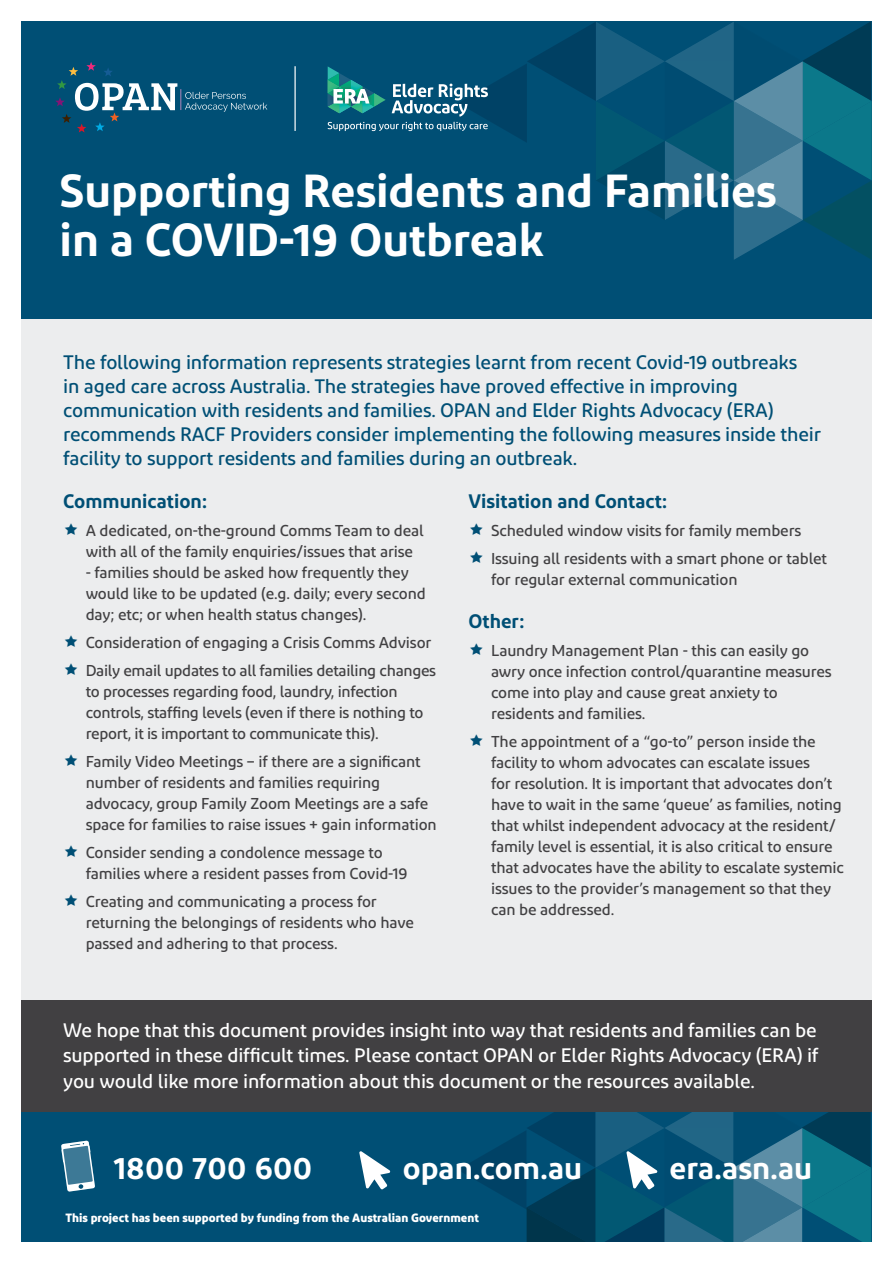
<style>
.page{position:relative;width:893px;height:1263px;background:#fff}
.page>*{position:absolute;margin:0;border:0;box-sizing:border-box;transform-origin:0 0}
.t1{font:600 46.35px/48.9px "Diodrum";color:#fff}
.t2{font:600 31.2px "Diodrum";color:#fff}
.t3{font:500 19.5px/24px "Diodrum";letter-spacing:-.01em;color:#004f75}
.t4{font:500 19.5px/25.5px "Diodrum";letter-spacing:-.01em;color:#fff;text-align:justify}
.t5{font:600 19.5px "Diodrum";color:#004f75}
.t6{font:500 15.75px/21px "Diodrum";letter-spacing:-.01em;color:#414042}
.t7{font:700 12px "Diodrum";color:#fff}
</style>
<div class="page">
<div style="left:21px;top:21px;width:851px;height:298px;background:#004f75"></div>
<svg style="left:55px;top:62px;width:212px;height:71px"></svg>
<svg style="left:328px;top:21px;width:544px;height:239px"></svg>
<hr style="left:294px;top:66px;width:2px;height:65px;background:#fff">
<div style="left:21px;top:319px;width:851px;height:722px;background:#ecedee"></div>
<div style="left:21px;top:1001px;width:851px;height:118px;background:#414042"></div>
<div style="left:21px;top:1112px;width:851px;height:130px;background:#004f75"></div>
<svg style="left:61px;top:1140px;width:34px;height:51px"></svg>
<svg style="left:359px;top:1151px;width:31px;height:38px"></svg>
<svg style="left:458px;top:1112px;width:413px;height:130px"></svg>
<h1 class="t1" style="left:60px;top:165px;width:719px">Supporting Residents and Families in a COVID-19 Outbreak</h1>
<p class="t3" style="left:63px;top:350px;width:759px">The following information represents strategies learnt from recent Covid-19 outbreaks<br>in aged care across Australia. The strategies have proved effective in improving communication with residents and families. OPAN and Elder Rights Advocacy (ERA) recommends RACF Providers consider implementing the following measures inside their facility to support residents and families during an outbreak.</p>
<p class="t5" style="left:63px;top:489px;width:146px">Communication:</p>
<p class="t6" style="left:86px;top:520px;width:340px">A dedicated, on-the-ground Comms Team to deal with all of the family enquiries/issues that arise</p>
<p class="t6" style="left:86px;top:562px;width:342px">- families should be asked how frequently they would like to be updated (e.g. daily; every second day; etc; or when health status changes).</p>
<p class="t6" style="left:86px;top:628px;width:352px;line-height:28px">Consideration of engaging a Crisis Comms Advisor<br>Daily email updates to all families detailing changes</p>
<p class="t6" style="left:86px;top:681px;width:339px">to processes regarding food, laundry, infection controls, staffing levels (even if there is nothing to report, it is important to communicate this).</p>
<p class="t6" style="left:86px;top:751px;width:353px">Family Video Meetings – if there are a significant number of residents and families requiring advocacy, group Family Zoom Meetings are a safe space for families to raise issues + gain information</p>
<p class="t6" style="left:86px;top:842px;width:323px">Consider sending a condolence message to families where a resident passes from Covid-19</p>
<p class="t6" style="left:86px;top:891px;width:330px">Creating and communicating a process for returning the belongings of residents who have passed and adhering to that process.</p>
<p class="t5" style="left:469px;top:489px;width:200px">Visitation and Contact:</p>
<p class="t6" style="left:491px;top:516px;width:338px;line-height:28px">Scheduled window visits for family members<br>Issuing all residents with a smart phone or tablet</p>
<p class="t6" style="left:491px;top:569px;width:248px">for regular external communication</p>
<p class="t5" style="left:469px;top:608px;width:58px">Other:</p>
<p class="t6" style="left:491px;top:639px;width:342px">Laundry Management Plan - this can easily go awry once infection control/quarantine measures come into play and cause great anxiety to residents and families.</p>
<p class="t6" style="left:491px;top:730px;width:355px">The appointment of a “go-to” person inside the facility to whom advocates can escalate issues<br>for resolution. It is important that advocates don’t have to wait in the same ‘queue’ as families, noting that whilst independent advocacy at the resident/ family level is essential, it is also critical to ensure that advocates have the ability to escalate systemic issues to the provider’s management so that they can be addressed.</p>
<p class="t4" style="left:63px;top:1017px;width:757px">We hope that this document provides insight into way that residents and families can be supported in these difficult times. Please contact OPAN or Elder Rights Advocacy (ERA) if you would like more information about this document or the resources available.</p>
<h2 class="t2" style="left:113px;top:1148px;width:200px">1800 700 600</h2>
<h2 class="t2" style="left:403px;top:1148px;width:181px">opan.com.au</h2>
<h2 class="t2" style="left:669px;top:1148px;width:144px">era.asn.au</h2>
<p class="t7" style="left:65px;top:1210px;width:415px">This project has been supported by funding from the Australian Government</p>
</div>
